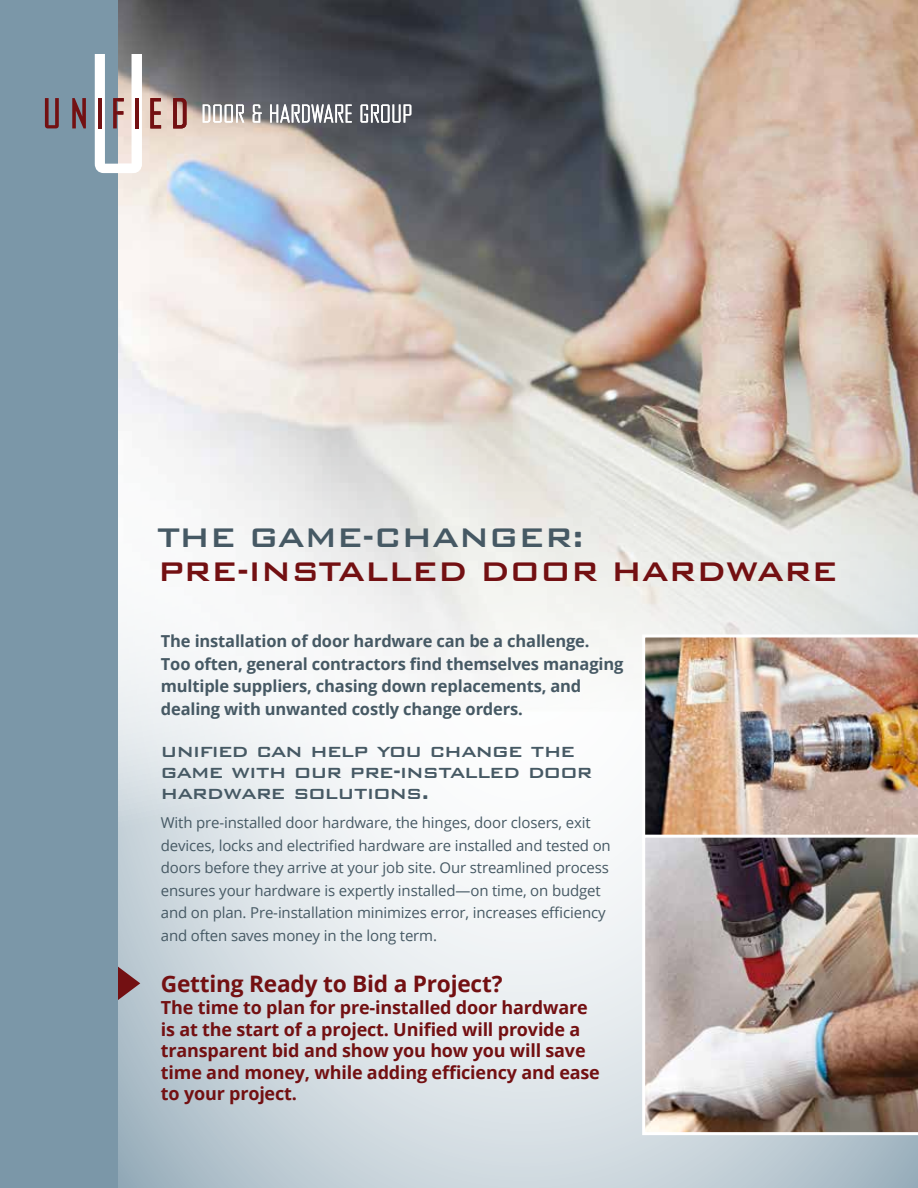
<style>
.page{position:relative;width:918px;height:1188px;background:#fff}
.page>*{position:absolute;margin:0;border:0;box-sizing:border-box;transform-origin:0 0}
.t1{font:500 36px "Bank Gothic BT";letter-spacing:-.03em;color:#731012}
.t2{font:500 36px "Bank Gothic BT";letter-spacing:-.03em;color:#465964}
.t3{font:500 24px/21px "Bank Gothic BT";letter-spacing:-.03em;color:#465964}
.t4{font:700 22.65px "Open Sans";letter-spacing:-.01em;color:#731012}
.t5{font:700 18px/21.6px "Open Sans";letter-spacing:-.01em;color:#731012}
.t6{font:700 16.5px/22.5px "Open Sans";letter-spacing:-.01em;color:#465964}
.t7{font:15px/22.5px "Open Sans";letter-spacing:-.01em;color:#465964}
</style>
<div class="page">
<svg style="left:117px;top:711px;width:801px;height:477px"></svg>
<img style="left:117px;top:0;width:801px;height:711px">
<svg style="left:117px;top:966px;width:23px;height:35px"></svg>
<div style="left:0;top:0;width:117px;height:1188px;background:#7b97a8"></div>
<svg style="left:45px;top:98px;width:14px;height:30px"></svg>
<svg style="left:72px;top:98px;width:14px;height:30px"></svg>
<svg style="left:95px;top:54px;width:47px;height:119px"></svg>
<hr style="left:135px;top:98px;width:3px;height:30px;background:#731012">
<svg style="left:150px;top:98px;width:11px;height:30px"></svg>
<svg style="left:173px;top:98px;width:14px;height:30px"></svg>
<svg style="left:203px;top:105px;width:41px;height:18px"></svg>
<svg style="left:253px;top:105px;width:9px;height:18px"></svg>
<svg style="left:270px;top:105px;width:82px;height:18px"></svg>
<svg style="left:361px;top:105px;width:50px;height:18px"></svg>
<img style="left:642px;top:634px;width:276px;height:201px">
<img style="left:642px;top:835px;width:276px;height:300px">
<h1 class="t2" style="left:158px;top:517px;width:428px">THE GAME-CHANGER:</h1>
<h1 class="t1" style="left:158px;top:552px;width:682px">PRE-INSTALLED DOOR HARDWARE</h1>
<p class="t6" style="left:161px;top:629px;width:464px">The installation of door hardware can be a challenge.<br>Too often, general contractors find themselves managing multiple suppliers, chasing down replacements, and dealing with unwanted costly change orders.</p>
<h2 class="t3" style="left:161px;top:740px;width:433px">unified can help you change the game with our pre-installed door hardware solutions.</h2>
<p class="t7" style="left:161px;top:811px;width:451px">With pre-installed door hardware, the hinges, door closers, exit devices, locks and electrified hardware are installed and tested on doors before they arrive at your job site. Our streamlined process ensures your hardware is expertly installed—on time, on budget and on plan. Pre-installation minimizes error, increases efficiency and often saves money in the long term.</p>
<h3 class="t4" style="left:161px;top:968px;width:343px">Getting Ready to Bid a Project?</h3>
<p class="t5" style="left:161px;top:996px;width:441px">The time to plan for pre-installed door hardware is at the start of a project. Unified will provide a transparent bid and show you how you will save time and money, while adding efficiency and ease to your project.</p>
</div>
